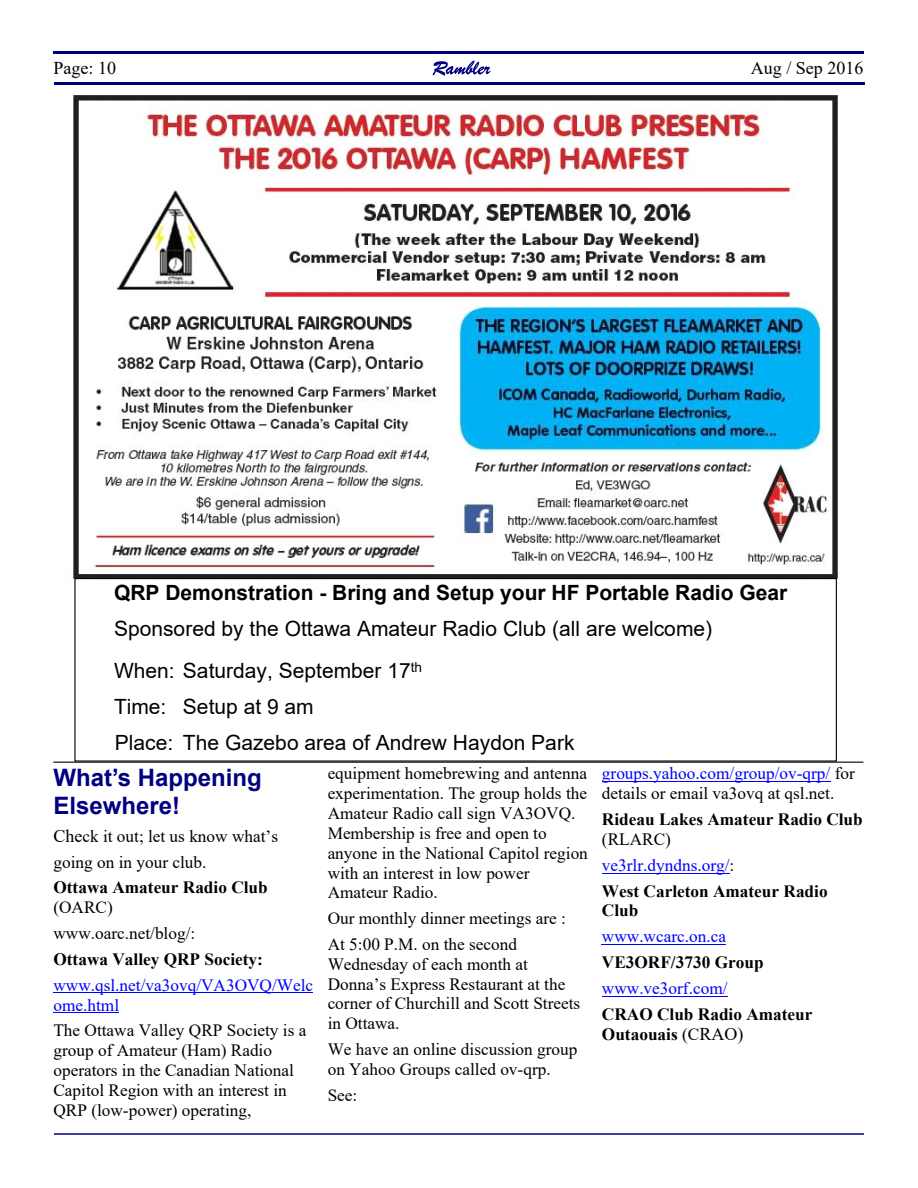
<style>
.page{position:relative;width:918px;height:1188px;background:#fff}
.page>*{position:absolute;margin:0;border:0;box-sizing:border-box;transform-origin:0 0}
.t1{font:700 24px/27.5px "Arial";color:#000080}
.t2{font:21px/42.6px "Arial";color:#000}
.t3{font:700 21px "Arial";color:#000}
.t4{font:18px "Times New Roman";color:#000}
.t5{font:17.25px/19.8px "Times New Roman";color:#000}
.t6{font:700 17.25px/25.8px "Times New Roman";color:#000}
.t7{font:17.25px/19.8px "Times New Roman";color:#00f}
.s1{font-size:18px}
.s2{color:#00f}
.s3{font-weight:400}
.s4{font-weight:400;color:#00f}
.s5{font-weight:400;font-size:18px}
</style>
<div class="page">
<hr style="left:54px;top:51px;width:810px;height:3px;background:#00007f">
<hr style="left:54px;top:82px;width:810px;height:3px;background:#00007f">
<svg style="left:433px;top:61px;width:57px;height:15px"></svg>
<hr style="left:54px;top:1133px;width:810px;height:2px;background:#00007f">
<hr style="left:53px;top:762px;width:810px;height:1px;background:#000">
<hr style="left:53px;top:993px;width:260px;height:1px;background:#00f">
<hr style="left:53px;top:1012px;width:66px;height:1px;background:#00f">
<hr style="left:602px;top:781px;width:228px;height:1px;background:#00f">
<hr style="left:602px;top:873px;width:128px;height:1px;background:#00f">
<hr style="left:602px;top:944px;width:124px;height:1px;background:#00f">
<hr style="left:602px;top:996px;width:126px;height:1px;background:#00f">
<img style="left:73px;top:95px;width:765px;height:484px">
<div style="left:74px;top:578px;width:763px;height:184px;border:1px solid #000"></div>
<p class="t4" style="left:54px;top:62px;width:64px">Page: 10</p>
<p class="t4" style="left:751px;top:62px;width:114px">Aug / Sep 2016</p>
<p class="t3" style="left:114px;top:584px;width:675px">QRP Demonstration - Bring and Setup your HF Portable Radio Gear</p>
<p class="t2" style="left:114px;top:609px;width:600px">Sponsored by the Ottawa Amateur Radio Club (all are welcome)<br>When: Saturday, September 17<sup>th</sup></p>
<p class="t2" style="left:114px;top:691px;width:462px;line-height:36.2px">Time: Setup at 9 am<br>Place: The Gazebo area of Andrew Haydon Park</p>
<h1 class="t1" style="left:53px;top:766px;width:210px">What’s Happening<br>Elsewhere!</h1>
<p class="t5" style="left:53px;top:824px;width:226px;line-height:26px"><span class="s1">Che</span>ck it out; let us know what’s going on in your club.</p>
<p class="t6" style="left:53px;top:876px;width:216px">Ottawa Amateur Radio Club</p>
<p class="t5" style="left:53px;top:896px;width:143px;line-height:25.8px">(OARC) www.oarc.net/blog/:</p>
<p class="t6" style="left:53px;top:948px;width:211px">Ottawa Valley QRP Society:</p>
<p class="t7" style="left:53px;top:977px;width:261px">www.qsl.net/va3ovq/VA3OVQ/Welc ome.html</p>
<p class="t5" style="left:53px;top:1022px;width:254px">The Ottawa Valley QRP Society is a group of Amateur (Ham) Radio operators in the Canadian National<br>Capitol Region with an interest in<br>QRP (low-power) operating,</p>
<p class="t5" style="left:328px;top:765px;width:262px">equipment homebrewing and antenna experimentation. The group holds the<br>Amateur Radio call sign VA3OVQ.<br>Membership is free and open to anyone in the National Capitol region with an interest in low power<br>Amateur Radio.</p>
<p class="t5" style="left:328px;top:907px;width:240px;line-height:25.8px">Our monthly dinner meetings are :<br>At 5:00 P.M. on the second</p>
<p class="t5" style="left:328px;top:956px;width:254px">Wednesday of each month at<br>Donna’s Express Restaurant at the corner of Churchill and Scott Streets in Ottawa.</p>
<p class="t5" style="left:328px;top:1041px;width:251px">We have an online discussion group on Yahoo Groups called ov-qrp.</p>
<p class="t5" style="left:328px;top:1087px;width:31px">See:</p>
<p class="t5" style="left:602px;top:765px;width:254px"><span class="s2">groups.yahoo.com/group/ov-qrp/</span> for details or email va3ovq at qsl.net.</p>
<p class="t6" style="left:602px;top:808px;width:262px">Rideau Lakes Amateur Radio Club</p>
<p class="t6" style="left:602px;top:828px;width:227px"><span class="s3">(RLARC)<br></span><span class="s4">ve3rlr.dyndns.org/</span><span class="s3">:<br></span>West Carleton Amateur Radio</p>
<p class="t6" style="left:602px;top:899px;width:38px">Club</p>
<p class="t7" style="left:602px;top:928px;width:126px">www.wcarc.on.ca</p>
<p class="t6" style="left:602px;top:951px;width:163px">VE3ORF/3730 Group</p>
<p class="t7" style="left:602px;top:980px;width:127px">www.ve3orf.com/</p>
<p class="t6" style="left:602px;top:1005px;width:212px;line-height:20.5px">CRAO Club Radio Amateur<br>Outaouais <span class="s3">(C</span><span class="s5">RAO)</span></p>
</div>
